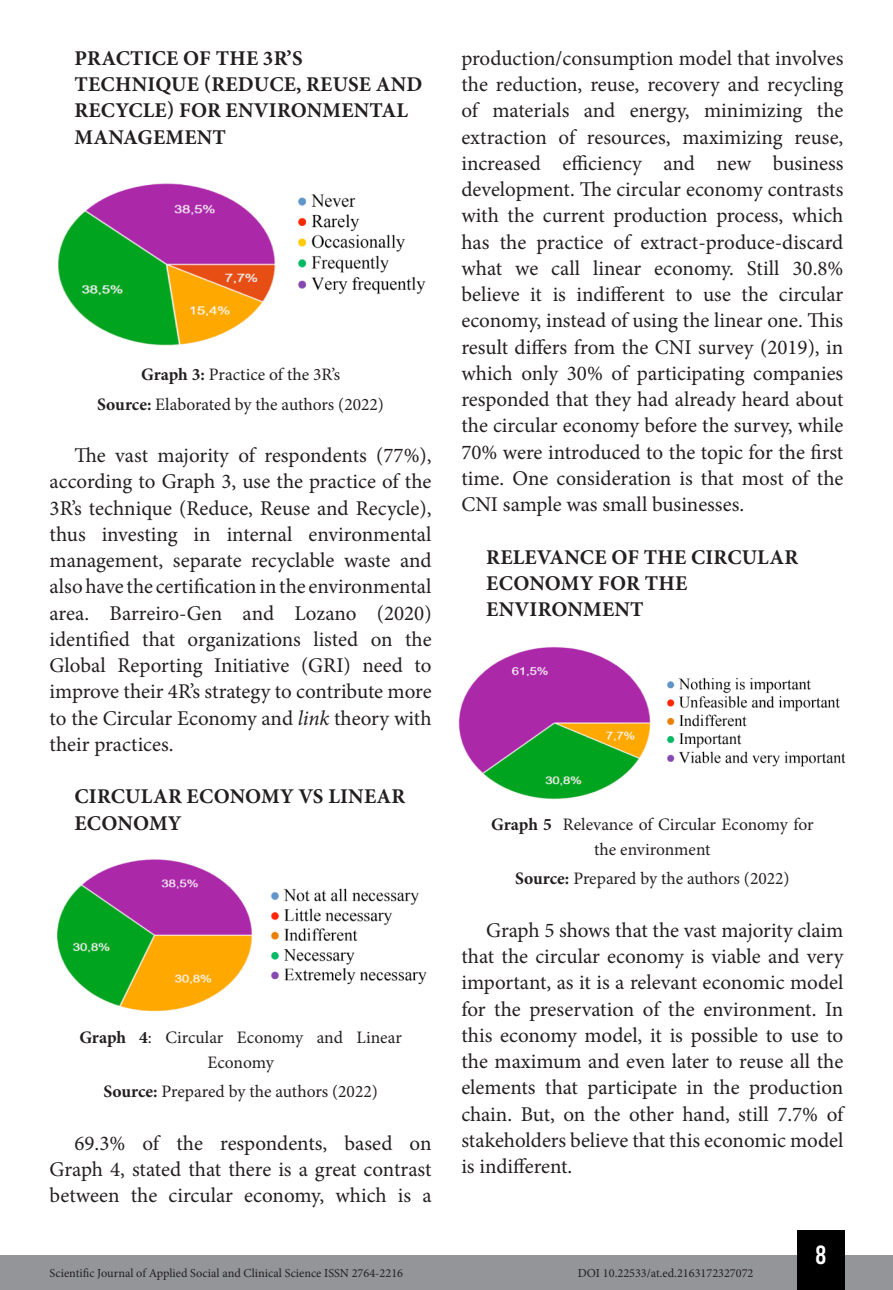
<style>
.page{position:relative;width:893px;height:1290px;background:#fff}
.page>*{position:absolute;margin:0;border:0;box-sizing:border-box;transform-origin:0 0}
.t1{font:26.25px "Bebas Kai";color:#fff}
.TXT{font:21px/26.2px "Minion Pro";color:#231f20;text-align:justify}
.SUB{font:700 21px/26.2px "Minion Pro";letter-spacing:.01em;color:#231f20}
.Info_Imagem{font:17.5px/24.5px "Minion Pro";letter-spacing:-.005em;color:#231f20;text-align:center}
.t2{font:12.25px "Minion Pro";color:#231f20}
.s1{font-weight:700}
.s2{font-style:italic}
</style>
<div class="page">
<div style="left:0;top:1255px;width:893px;height:35px;background:#939598"></div>
<div style="left:797px;top:1230px;width:48px;height:60px;background:#000"></div>
<img style="left:58px;top:183px;width:368px;height:163px">
<img style="left:56px;top:859px;width:371px;height:153px">
<img style="left:458px;top:646px;width:388px;height:154px">
<p class="SUB" style="left:75px;top:45px;width:349px">PRACTICE OF THE 3R’S<br>TECHNIQUE (REDUCE, REUSE AND<br>RECYCLE) FOR ENVIRONMENTAL<br>MANAGEMENT</p>
<p class="Info_Imagem" style="left:141px;top:362px;width:200px"><span class="s1">Graph 3:</span> Practice of the 3R’s</p>
<p class="Info_Imagem" style="left:97px;top:392px;width:288px"><span class="s1">Source:</span> Elaborated by the authors (2022)</p>
<p class="TXT" style="left:50px;top:442px;width:384px;text-indent:25px">The vast majority of respondents (77%), according to Graph 3, use the practice of the 3R’s technique (Reduce, Reuse and Recycle), thus investing in internal environmental management, separate recyclable waste and also have the certification in the environmental area. Barreiro-Gen and Lozano (2020) identified that organizations listed on the Global Reporting Initiative (GRI) need to improve their 4R’s strategy to contribute more to the Circular Economy and <span class="s2">link</span> theory with their practices.</p>
<p class="SUB" style="left:75px;top:783px;width:332px">CIRCULAR ECONOMY VS LINEAR<br>ECONOMY</p>
<p class="Info_Imagem" style="left:79px;top:1025px;width:324px"><span class="s1">Graph 4</span>: Circular Economy and Linear<br>Economy</p>
<p class="Info_Imagem" style="left:103px;top:1079px;width:276px"><span class="s1">Source:</span> Prepared by the authors (2022)</p>
<p class="TXT" style="left:50px;top:1130px;width:383px;text-indent:25px">69.3% of the respondents, based on Graph 4, stated that there is a great contrast between the circular economy, which is a</p>
<p class="TXT" style="left:461px;top:45px;width:384px">production/consumption model that involves the reduction, reuse, recovery and recycling of materials and energy, minimizing the extraction of resources, maximizing reuse, increased efficiency and new business development. The circular economy contrasts with the current production process, which has the practice of extract-produce-discard what we call linear economy. Still 30.8% believe it is indifferent to use the circular economy, instead of using the linear one. This result differs from the CNI survey (2019), in which only 30% of participating companies responded that they had already heard about the circular economy before the survey, while 70% were introduced to the topic for the first time. One consideration is that most of the CNI sample was small businesses.</p>
<p class="SUB" style="left:486px;top:544px;width:314px">RELEVANCE OF THE CIRCULAR<br>ECONOMY FOR THE<br>ENVIRONMENT</p>
<p class="Info_Imagem" style="left:491px;top:812px;width:324px"><span class="s1">Graph 5</span> Relevance of Circular Economy for the environment</p>
<p class="Info_Imagem" style="left:515px;top:866px;width:276px"><span class="s1">Source:</span> Prepared by the authors (2022)</p>
<p class="TXT" style="left:461px;top:917px;width:384px;text-indent:25px">Graph 5 shows that the vast majority claim that the circular economy is viable and very important, as it is a relevant economic model for the preservation of the environment. In this economy model, it is possible to use to the maximum and even later to reuse all the elements that participate in the production chain. But, on the other hand, still 7.7% of stakeholders believe that this economic model is indifferent.</p>
<p class="t1" style="left:816px;top:1241px;width:12px">8</p>
<p class="t2" style="left:50px;top:1265px;width:355px">Scientific Journal of Applied Social and Clinical Science ISSN 2764-2216</p>
<p class="t2" style="left:578px;top:1265px;width:177px">DOI 10.22533/at.ed.2163172327072</p>
</div>
